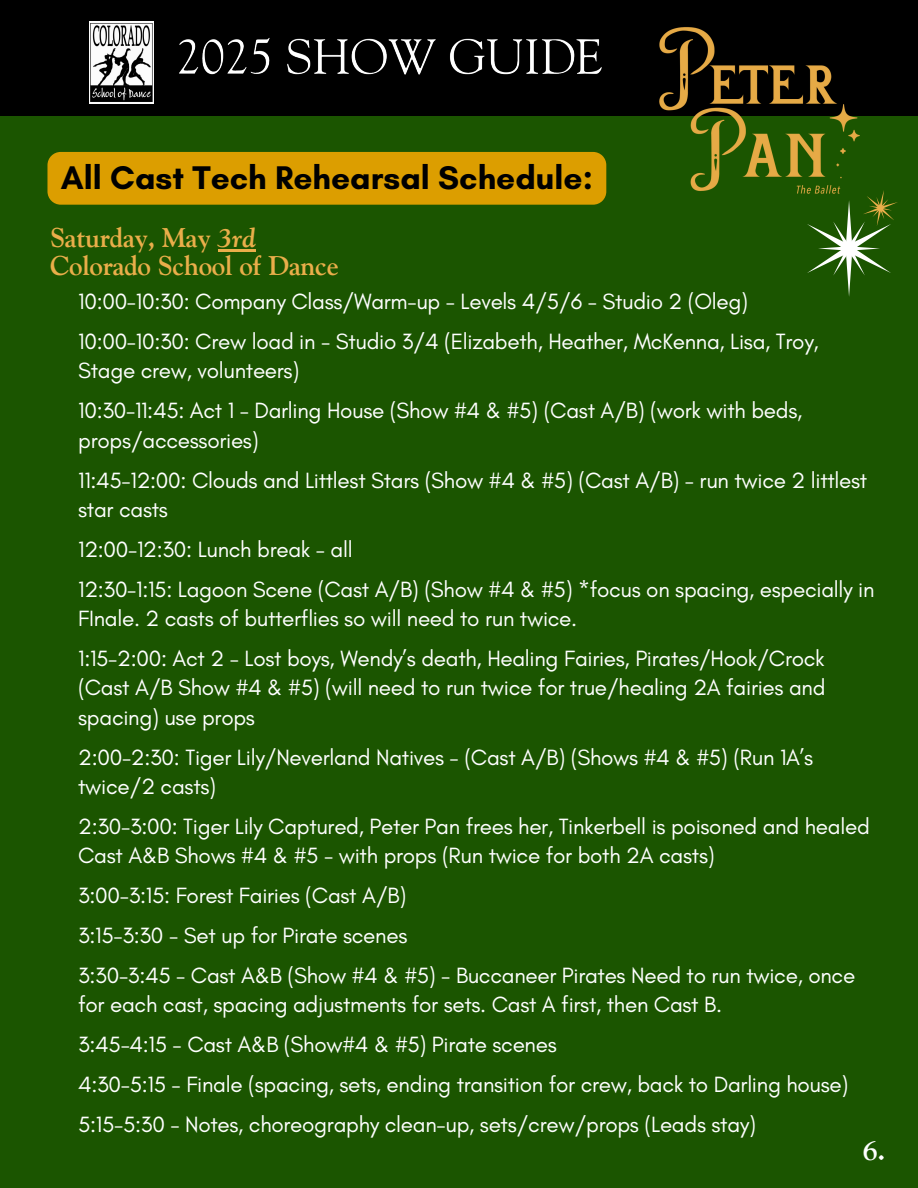
<style>
.page{position:relative;width:918px;height:1188px;background:#fff}
.page>*{position:absolute;margin:0;border:0;box-sizing:border-box;transform-origin:0 0}
.t1{font:700 33.45px "Glacial Indifference";color:#000}
.t2{font:700 27px/28.2px "Goudy Std";letter-spacing:-.015em;color:#eaae4a}
.t3{font:700 27px "Goudy Std";color:#fff}
.t4{font:22.5px/29.2px "Glacial Indifference";letter-spacing:-.015em;color:#fff}
.s1{font-style:italic}
</style>
<div class="page">
<div style="left:0;top:116px;width:918px;height:1072px;background:#1b5500"></div>
<div style="left:0;top:0;width:918px;height:116px;background:#000"></div>
<img style="left:89px;top:21px;width:64px;height:82px">
<img style="left:659px;top:27px;width:201px;height:167px">
<img style="left:179px;top:37px;width:423px;height:38px">
<svg style="left:807px;top:187px;width:91px;height:110px"></svg>
<hr style="left:218px;top:249px;width:38px;height:2px;background:#eaae4a">
<div style="left:47px;top:152px;width:559px;height:53px;background:#dc9e00"></div>
<p class="t1" style="left:61px;top:157px;width:534px">All Cast Tech Rehearsal Schedule:</p>
<p class="t2" style="left:50px;top:226px;width:290px">Saturday, May <span class="s1">3rd<br></span>Colorado School of Dance</p>
<h2 class="t4" style="left:78px;top:287px;width:671px">10:00-10:30: Company Class/Warm-up - Levels 4/5/6 - Studio 2 (Oleg)</h2>
<p class="t4" style="left:78px;top:327px;width:742px">10:00-10:30: Crew load in - Studio 3/4 (Elizabeth, Heather, McKenna, Lisa, Troy,<br>Stage crew, volunteers)</p>
<p class="t4" style="left:78px;top:396px;width:726px">10:30-11:45: Act 1 - Darling House (Show #4 &amp; #5) (Cast A/B) (work with beds, props/accessories)</p>
<h3 class="t4" style="left:78px;top:465px;width:791px">11:45-12:00: Clouds and Littlest Stars (Show #4 &amp; #5) (Cast A/B) - run twice 2 littlest star casts</h3>
<p class="t4" style="left:78px;top:534px;width:276px">12:00-12:30: Lunch break - all</p>
<p class="t4" style="left:78px;top:574px;width:798px">12:30-1:15: Lagoon Scene (Cast A/B) (Show #4 &amp; #5) *focus on spacing, especially in<br>FInale. 2 casts of butterflies so will need to run twice.</p>
<p class="t4" style="left:78px;top:644px;width:749px;text-align:justify">1:15-2:00: Act 2 - Lost boys, Wendy’s death, Healing Fairies, Pirates/Hook/Crock (Cast A/B Show #4 &amp; #5) (will need to run twice for true/healing 2A fairies and spacing) use props</p>
<p class="t4" style="left:78px;top:742px;width:736px">2:00-2:30: Tiger Lily/Neverland Natives - (Cast A/B) (Shows #4 &amp; #5) (Run 1A’s twice/2 casts)</p>
<p class="t4" style="left:78px;top:811px;width:793px">2:30-3:00: Tiger Lily Captured, Peter Pan frees her, Tinkerbell is poisoned and healed<br>Cast A&amp;B Shows #4 &amp; #5 - with props (Run twice for both 2A casts)</p>
<p class="t4" style="left:78px;top:881px;width:330px">3:00-3:15: Forest Fairies (Cast A/B)</p>
<p class="t4" style="left:78px;top:921px;width:331px">3:15-3:30 - Set up for Pirate scenes</p>
<p class="t4" style="left:78px;top:961px;width:779px">3:30-3:45 - Cast A&amp;B (Show #4 &amp; #5) - Buccaneer Pirates Need to run twice, once for each cast, spacing adjustments for sets. Cast A first, then Cast B.</p>
<p class="t4" style="left:78px;top:1030px;width:480px">3:45-4:15 - Cast A&amp;B (Show#4 &amp; #5) Pirate scenes</p>
<p class="t4" style="left:78px;top:1070px;width:772px">4:30-5:15 - Finale (spacing, sets, ending transition for crew, back to Darling house)</p>
<p class="t4" style="left:78px;top:1110px;width:679px">5:15-5:30 - Notes, choreography clean-up, sets/crew/props (Leads stay)</p>
<p class="t3" style="left:863px;top:1140px;width:24px">6.</p>
</div>
